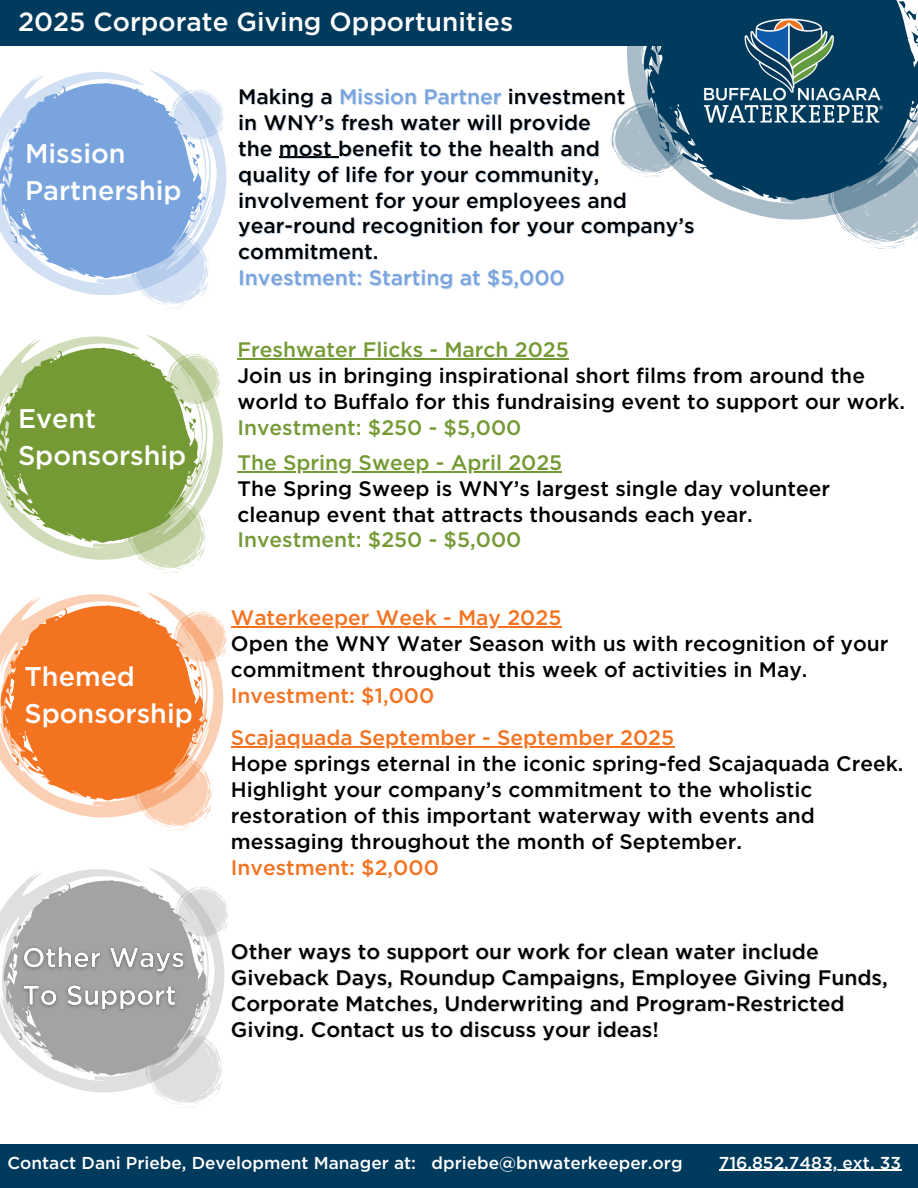
<style>
.page{position:relative;width:918px;height:1188px;background:#fff}
.page>*{position:absolute;margin:0;border:0;box-sizing:border-box;transform-origin:0 0}
.t1{font:500 27px/37.2px "Gotham";color:#fff}
.t2{font:500 26.25px "Gotham";color:#fff}
.t3{font:500 21px/25.8px "Gotham";color:#000}
.t4{font:500 21px "Gotham";color:#7aa4dd}
.t5{font:500 17.25px "Gotham";color:#fff}
.s1{color:#7aa4dd}
.s2{color:rgb(122 164 221/.4)}
.s3{color:#759a35}
.s4{color:#f37321}
</style>
<div class="page">
<img style="left:0;top:0;width:918px;height:1188px">
<hr style="left:279px;top:157px;width:59px;height:1px;background:#000">
<hr style="left:237px;top:471px;width:325px;height:1px;background:#759a35">
<hr style="left:237px;top:358px;width:332px;height:2px;background:#759a35">
<hr style="left:231px;top:626px;width:330px;height:2px;background:#f37321">
<hr style="left:231px;top:746px;width:443px;height:2px;background:#f37321">
<p class="t2" style="left:18px;top:10px;width:497px">2025 Corporate Giving Opportunities</p>
<p class="t1" style="left:25px;top:137px;width:158px">Mission<br>Partnership</p>
<p class="t1" style="left:18px;top:401px;width:170px">Event<br>Sponsorship</p>
<p class="t1" style="left:24px;top:659px;width:170px">Themed<br>Sponsorship</p>
<p class="t3" style="left:238px;top:85px;width:389px">Making a <span class="s1">Mission Partner</span> investment</p>
<h2 class="t3" style="left:238px;top:111px;width:354px">in WNY’s fresh water will provide</h2>
<h1 class="t3" style="left:239px;top:137px;width:362px"><span class="s2">the most</span> benefit to the health and</h1>
<h2 class="t3" style="left:238px;top:162px;width:363px">quality of life for your community,</h2>
<p class="t3" style="left:238px;top:188px;width:390px">involvement for your employees and</p>
<p class="t3" style="left:238px;top:214px;width:458px">year-round recognition for your company’s</p>
<h1 class="t3" style="left:238px;top:240px;width:142px">commitment.</h1>
<h2 class="t4" style="left:238px;top:268px;width:328px">Investment: Starting at $5,000</h2>
<p class="t3" style="left:237px;top:338px;width:669px"><span class="s3">Freshwater Flicks - March 2025<br></span>Join us in bringing inspirational short films from around the world to Buffalo for this fundraising event to support our work.<br><span class="s3">Investment: $250 - $5,000</span></p>
<h2 class="t3" style="left:237px;top:451px;width:594px"><span class="s3">The Spring Sweep - April 2025<br></span>The Spring Sweep is WNY’s largest single day volunteer cleanup event that attracts thousands each year.<br><span class="s3">Investment: $250 - $5,000</span></h2>
<p class="t3" style="left:231px;top:606px;width:659px"><span class="s4">Waterkeeper Week - May 2025<br></span>Open the WNY Water Season with us with recognition of your commitment throughout this week of activities in May.<br><span class="s4">Investment: $1,000</span></p>
<p class="t3" style="left:231px;top:726px;width:674px"><span class="s4">Scajaquada September - September 2025<br></span>Hope springs eternal in the iconic spring-fed Scajaquada Creek.<br>Highlight your company’s commitment to the wholistic restoration of this important waterway with events and messaging throughout the month of September.<br><span class="s4">Investment: $2,000</span></p>
<p class="t3" style="left:231px;top:940px;width:589px">Other ways to support our work for clean water include</p>
<h2 class="t3" style="left:231px;top:966px;width:658px">Giveback Days, Roundup Campaigns, Employee Giving Funds,</h2>
<p class="t3" style="left:231px;top:991px;width:615px">Corporate Matches, Underwriting and Program-Restricted</p>
<p class="t3" style="left:231px;top:1017px;width:429px">Giving. Contact us to discuss your ideas!</p>
<p class="t5" style="left:7px;top:1155px;width:677px">Contact Dani Priebe, Development Manager at: dpriebe@bnwaterkeeper.org</p>
<p class="t5" style="left:719px;top:1155px;width:184px">716.852.7483, ext. 33</p>
</div>
